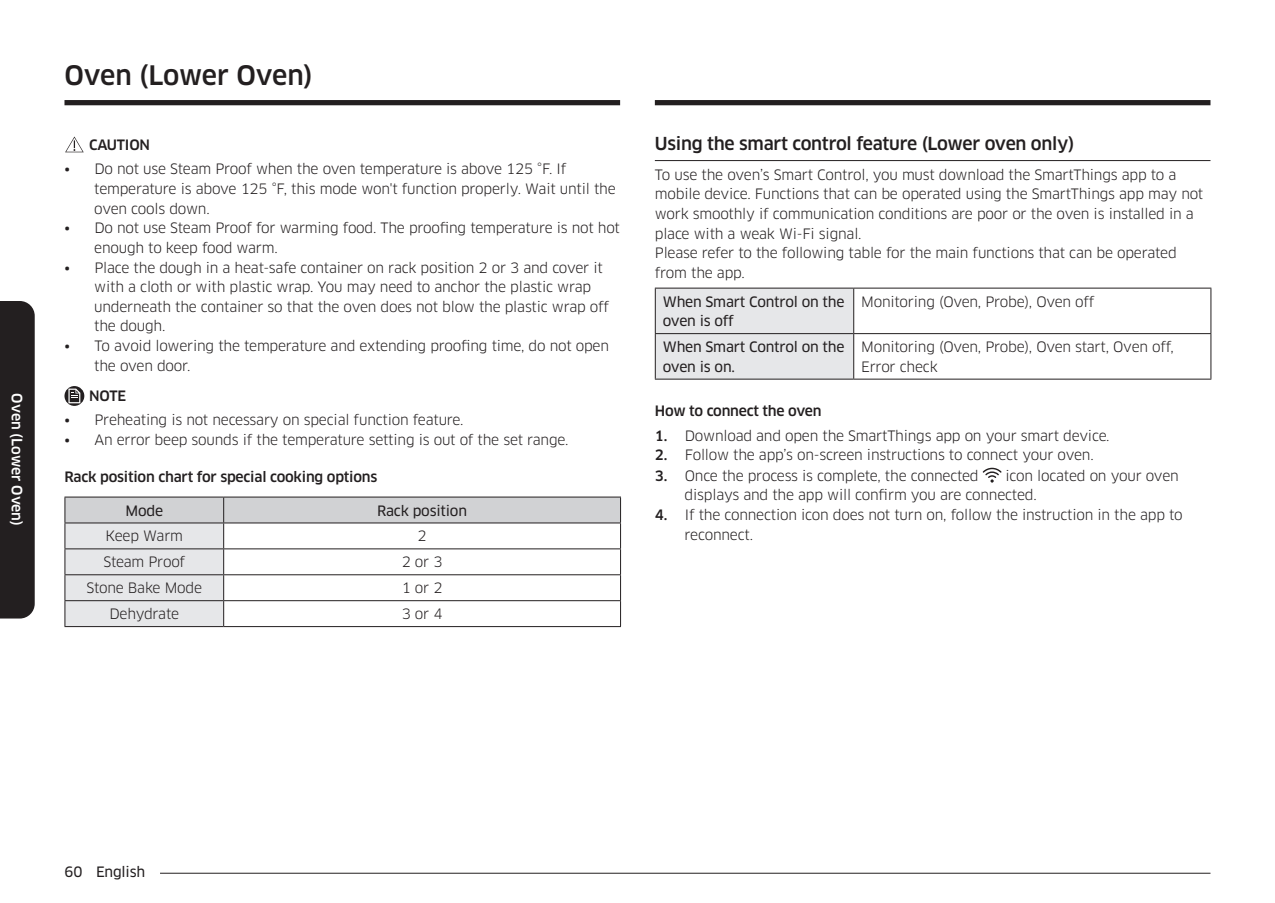
<style>
.page{position:relative;width:1275px;height:903px;background:#fff}
.page>*{position:absolute;margin:0;border:0;box-sizing:border-box;transform-origin:0 0}
.t1{font:500 26.25px "Samsung Clan Pro";letter-spacing:-.01em;color:#231f20}
.t2{font:500 17.5px "Samsung Clan Pro";letter-spacing:-.015em;color:#231f20}
.t3{font:14px/19.6px "Samsung Clan Pro";letter-spacing:-.015em;color:#231f20}
.t4{font:14px/19.6px "Samsung Clan Pro News";letter-spacing:-.015em;color:#231f20}
.t5{font:500 14px "Samsung Clan Pro";letter-spacing:-.015em;color:#231f20}
.t6{font:500 14px "Samsung Clan Pro";letter-spacing:-.01em;color:#fff}
.s1{font-family:"Samsung Clan Pro News"}
.s2{font-weight:500}
</style>
<div class="page">
<hr style="left:119px;top:873px;width:1091px;height:1px;background:#231f20">
<div style="left:64px;top:862px;width:96px;height:17px;background:#fff"></div>
<div style="left:0;top:301px;width:35px;height:317px;background:#231f20"></div>
<div style="left:64px;top:100px;width:556px;height:5px;background:#231f20"></div>
<div style="left:655px;top:100px;width:555px;height:5px;background:#231f20"></div>
<svg style="left:65px;top:136px;width:19px;height:16px"></svg>
<svg style="left:64px;top:386px;width:20px;height:20px"></svg>
<svg style="left:68px;top:389px;width:12px;height:14px"></svg>
<svg style="left:64px;top:497px;width:557px;height:129px"></svg>
<hr style="left:64px;top:626px;width:160px;height:1px;background:#231f20">
<hr style="left:224px;top:626px;width:397px;height:1px;background:#231f20">
<hr style="left:655px;top:160px;width:555px;height:1px;background:#231f20">
<div style="left:656px;top:289px;width:197px;height:90px;background:#e6e7e9"></div>
<hr style="left:655px;top:288px;width:199px;height:1px;background:#231f20">
<hr style="left:655px;top:289px;width:1px;height:44px;background:#231f20">
<hr style="left:854px;top:288px;width:357px;height:1px;background:#231f20">
<hr style="left:853px;top:289px;width:1px;height:44px;background:#231f20">
<hr style="left:1210px;top:289px;width:1px;height:44px;background:#231f20">
<hr style="left:655px;top:333px;width:199px;height:1px;background:#231f20">
<hr style="left:655px;top:334px;width:1px;height:45px;background:#231f20">
<hr style="left:854px;top:333px;width:357px;height:1px;background:#231f20">
<hr style="left:853px;top:334px;width:1px;height:45px;background:#231f20">
<hr style="left:1210px;top:334px;width:1px;height:45px;background:#231f20">
<hr style="left:655px;top:379px;width:199px;height:1px;background:#231f20">
<hr style="left:854px;top:379px;width:357px;height:1px;background:#231f20">
<svg style="left:983px;top:468px;width:18px;height:15px"></svg>
<p class="t6" style="left:25px;top:393px;width:134px;rotate:90deg">Oven (Lower Oven)</p>
<h1 class="t1" style="left:64px;top:60px;width:250px">Oven (Lower Oven)</h1>
<p class="t5" style="left:89px;top:137px;width:63px">CAUTION</p>
<p class="t3" style="left:94px;top:160px;width:523px;text-indent:-30px"><span class="s1">•</span> Do not use Steam Proof when the oven temperature is above 125 °F. If temperature is above 125 °F, this mode won't function properly. Wait until the oven cools down.</p>
<p class="t3" style="left:94px;top:218px;width:527px;text-indent:-30px"><span class="s1">•</span> Do not use Steam Proof for warming food. The proofing temperature is not hot enough to keep food warm.</p>
<p class="t3" style="left:94px;top:258px;width:516px;text-indent:-30px"><span class="s1">•</span> Place the dough in a heat-safe container on rack position 2 or 3 and cover it with a cloth or with plastic wrap. You may need to anchor the plastic wrap underneath the container so that the oven does not blow the plastic wrap off the dough.</p>
<p class="t3" style="left:94px;top:336px;width:516px;text-indent:-30px"><span class="s1">•</span> To avoid lowering the temperature and extending proofing time, do not open the oven door.</p>
<p class="t5" style="left:89px;top:388px;width:39px">NOTE</p>
<p class="t3" style="left:64px;top:410px;width:401px"><span class="s1">•</span> Preheating is not necessary on special function feature.</p>
<p class="t3" style="left:64px;top:430px;width:506px"><span class="s1">•</span> An error beep sounds if the temperature setting is out of the set range.</p>
<p class="t5" style="left:64px;top:468px;width:314px">Rack position chart for special cooking options</p>
<p class="t4" style="left:125px;top:501px;width:39px">Mode</p>
<p class="t4" style="left:377px;top:501px;width:91px">Rack position</p>
<p class="t3" style="left:106px;top:526px;width:79px">Keep Warm</p>
<p class="t3" style="left:418px;top:526px;width:11px">2</p>
<p class="t3" style="left:103px;top:552px;width:83px">Steam Proof</p>
<p class="t3" style="left:402px;top:552px;width:42px">2 or 3</p>
<p class="t3" style="left:86px;top:578px;width:117px">Stone Bake Mode</p>
<p class="t3" style="left:402px;top:578px;width:42px">1 or 2</p>
<p class="t3" style="left:109px;top:604px;width:71px">Dehydrate</p>
<p class="t3" style="left:402px;top:604px;width:42px">3 or 4</p>
<p class="t2" style="left:655px;top:134px;width:421px">Using the smart control feature (Lower oven only)</p>
<p class="t3" style="left:655px;top:165px;width:550px">To use the oven’s Smart Control, you must download the SmartThings app to a mobile device. Functions that can be operated using the SmartThings app may not work smoothly if communication conditions are poor or the oven is installed in a place with a weak Wi-Fi signal.<br>Please refer to the following table for the main functions that can be operated from the app.</p>
<p class="t4" style="left:663px;top:292px;width:183px">When Smart Control on the oven is off</p>
<p class="t3" style="left:861px;top:292px;width:235px">Monitoring (Oven, Probe), Oven off</p>
<p class="t4" style="left:663px;top:337px;width:183px">When Smart Control on the oven is on.</p>
<p class="t3" style="left:861px;top:337px;width:314px">Monitoring (Oven, Probe), Oven start, Oven off,<br>Error check</p>
<p class="t5" style="left:655px;top:403px;width:168px">How to connect the oven</p>
<p class="t3" style="left:655px;top:426px;width:456px"><span class="s2">1.</span> Download and open the SmartThings app on your smart device.</p>
<p class="t3" style="left:655px;top:445px;width:440px"><span class="s2">2.</span> Follow the app’s on-screen instructions to connect your oven.</p>
<p class="t3" style="left:655px;top:466px;width:325px"><span class="s2">3.</span> Once the process is complete, the connected</p>
<p class="t3" style="left:685px;top:466px;width:496px;text-indent:321px">icon located on your oven displays and the app will confirm you are connected.</p>
<p class="t3" style="left:685px;top:505px;width:500px;text-indent:-30px"><span class="s2">4.</span> If the connection icon does not turn on, follow the instruction in the app to reconnect.</p>
<p class="t4" style="left:64px;top:862px;width:82px">60 English</p>
</div>
